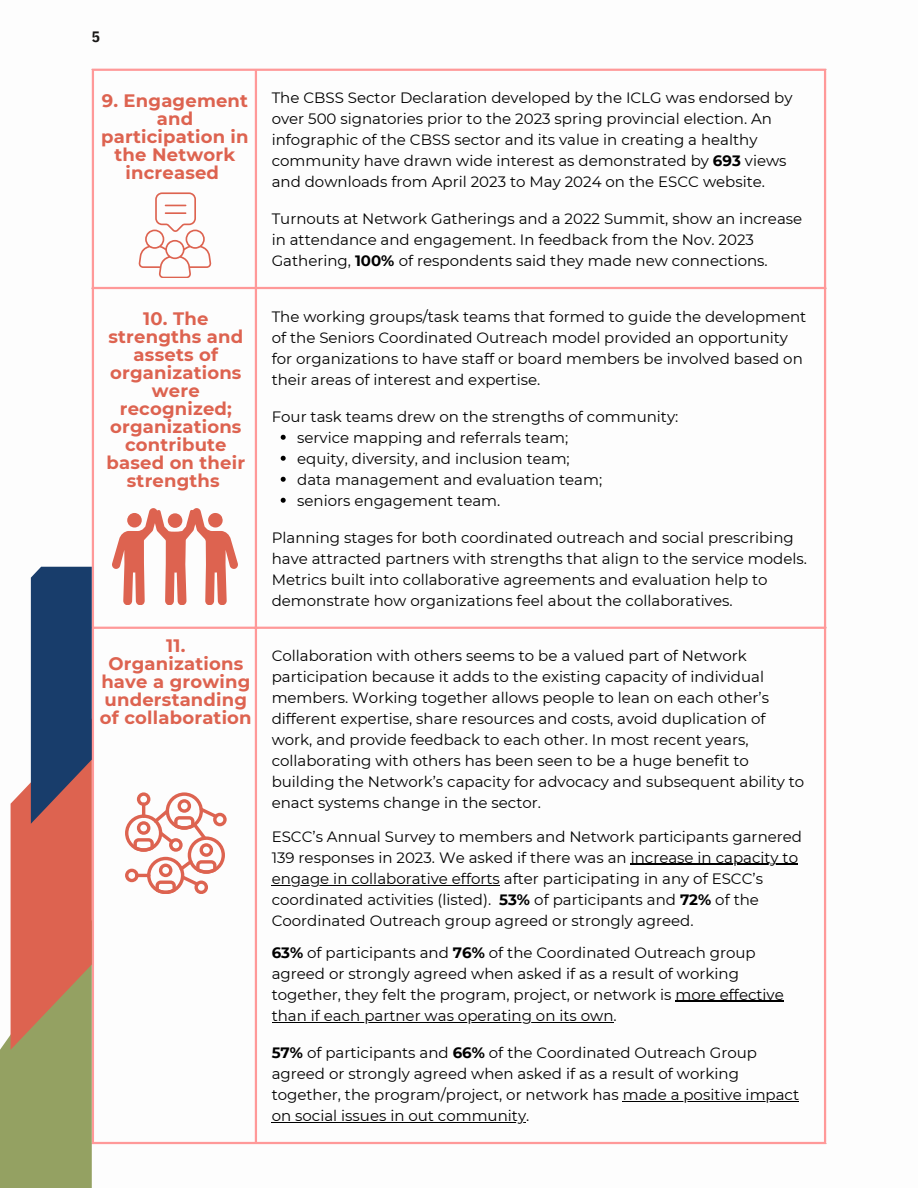
<style>
.page{position:relative;width:918px;height:1188px;background:#fff}
.page>*{position:absolute;margin:0;border:0;box-sizing:border-box;transform-origin:0 0}
.t1{font:700 18px/18px "Montserrat";letter-spacing:.01em;color:#dd6350;text-align:center}
.t2{font:15px/21px "Montserrat";color:#000}
.t3{font:700 15px "IBM Plex Sans Cond";color:#171615}
.s1{font-weight:700}
</style>
<div class="page">
<svg style="left:281px;top:435px;width:5px;height:5px"></svg>
<svg style="left:281px;top:456px;width:5px;height:5px"></svg>
<svg style="left:281px;top:477px;width:5px;height:5px"></svg>
<svg style="left:281px;top:498px;width:5px;height:5px"></svg>
<hr style="left:631px;top:864px;width:167px;height:1px;background:#000">
<hr style="left:272px;top:885px;width:228px;height:1px;background:#000">
<hr style="left:675px;top:1001px;width:109px;height:1px;background:#000">
<hr style="left:272px;top:1022px;width:342px;height:1px;background:#000">
<hr style="left:623px;top:1101px;width:176px;height:1px;background:#000">
<hr style="left:272px;top:1122px;width:254px;height:1px;background:#000">
<hr style="left:92px;top:71px;width:2px;height:1071px;background:#f99">
<hr style="left:255px;top:71px;width:2px;height:1071px;background:#f99">
<hr style="left:824px;top:71px;width:2px;height:1071px;background:#f99">
<hr style="left:92px;top:69px;width:734px;height:2px;background:#f99">
<hr style="left:92px;top:287px;width:734px;height:2px;background:#f99">
<hr style="left:92px;top:627px;width:734px;height:2px;background:#f99">
<hr style="left:92px;top:1142px;width:734px;height:2px;background:#f99">
<svg style="left:125px;top:792px;width:101px;height:102px"></svg>
<hr style="left:142px;top:803px;width:3px;height:15px;background:#dd6350;border-radius:2px">
<svg style="left:139px;top:192px;width:72px;height:86px"></svg>
<hr style="left:165px;top:212px;width:21px;height:2px;background:#dd6350">
<svg style="left:0;top:567px;width:92px;height:621px"></svg>
<svg style="left:112px;top:508px;width:126px;height:97px"></svg>
<p class="t3" style="left:92px;top:27px;width:10px">5</p>
<h1 class="t1" style="left:101px;top:92px;width:149px">9. Engagement and participation in the Network increased</h1>
<p class="t1" style="left:106px;top:310px;width:140px">10. The strengths and assets of organizations were recognized; organizations contribute based on their strengths</p>
<h1 class="t1" style="left:100px;top:637px;width:153px">11.<br>Organizations have a growing understanding of collaboration</h1>
<p class="t2" style="left:272px;top:87px;width:522px">The CBSS Sector Declaration developed by the ICLG was endorsed by over 500 signatories prior to the 2023 spring provincial election. An infographic of the CBSS sector and its value in creating a healthy community have drawn wide interest as demonstrated by <span class="s1">693</span> views and downloads from April 2023 to May 2024 on the ESCC website.</p>
<p class="t2" style="left:272px;top:208px;width:532px">Turnouts at Network Gatherings and a 2022 Summit, show an increase in attendance and engagement. In feedback from the Nov. 2023<br>Gathering, <span class="s1">100%</span> of respondents said they made new connections.</p>
<p class="t2" style="left:272px;top:306px;width:536px">The working groups/task teams that formed to guide the development of the Seniors Coordinated Outreach model provided an opportunity for organizations to have staff or board members be involved based on their areas of interest and expertise.</p>
<p class="t2" style="left:272px;top:406px;width:408px">Four task teams drew on the strengths of community:</p>
<p class="t2" style="left:297px;top:427px;width:273px">service mapping and referrals team;</p>
<p class="t2" style="left:297px;top:448px;width:274px">equity, diversity, and inclusion team;</p>
<p class="t2" style="left:297px;top:469px;width:307px">data management and evaluation team;</p>
<p class="t2" style="left:297px;top:490px;width:205px">seniors engagement team.</p>
<p class="t2" style="left:272px;top:527px;width:537px">Planning stages for both coordinated outreach and social prescribing have attracted partners with strengths that align to the service models.<br>Metrics built into collaborative agreements and evaluation help to demonstrate how organizations feel about the collaboratives.</p>
<p class="t2" style="left:272px;top:645px;width:534px">Collaboration with others seems to be a valued part of Network participation because it adds to the existing capacity of individual members. Working together allows people to lean on each other’s different expertise, share resources and costs, avoid duplication of work, and provide feedback to each other. In most recent years, collaborating with others has been seen to be a huge benefit to building the Network’s capacity for advocacy and subsequent ability to enact systems change in the sector.</p>
<p class="t2" style="left:272px;top:826px;width:532px">ESCC’s Annual Survey to members and Network participants garnered<br>139 responses in 2023. We asked if there was an increase in capacity to</p>
<p class="t2" style="left:272px;top:868px;width:493px">engage in collaborative efforts after participating in any of ESCC’s coordinated activities (listed). <span class="s1">53%</span> of participants and <span class="s1">72%</span> of the<br>Coordinated Outreach group agreed or strongly agreed.</p>
<p class="t2" style="left:272px;top:942px;width:486px"><span class="s1">63%</span> of participants and <span class="s1">76%</span> of the Coordinated Outreach group</p>
<p class="t2" style="left:272px;top:963px;width:514px">agreed or strongly agreed when asked if as a result of working together, they felt the program, project, or network is more effective</p>
<p class="t2" style="left:272px;top:1005px;width:347px">than if each partner was operating on its own.</p>
<p class="t2" style="left:272px;top:1042px;width:529px"><span class="s1">57%</span> of participants and <span class="s1">66%</span> of the Coordinated Outreach Group agreed or strongly agreed when asked if as a result of working together, the program/project, or network has made a positive impact</p>
<p class="t2" style="left:272px;top:1105px;width:259px">on social issues in out community.</p>
</div>
